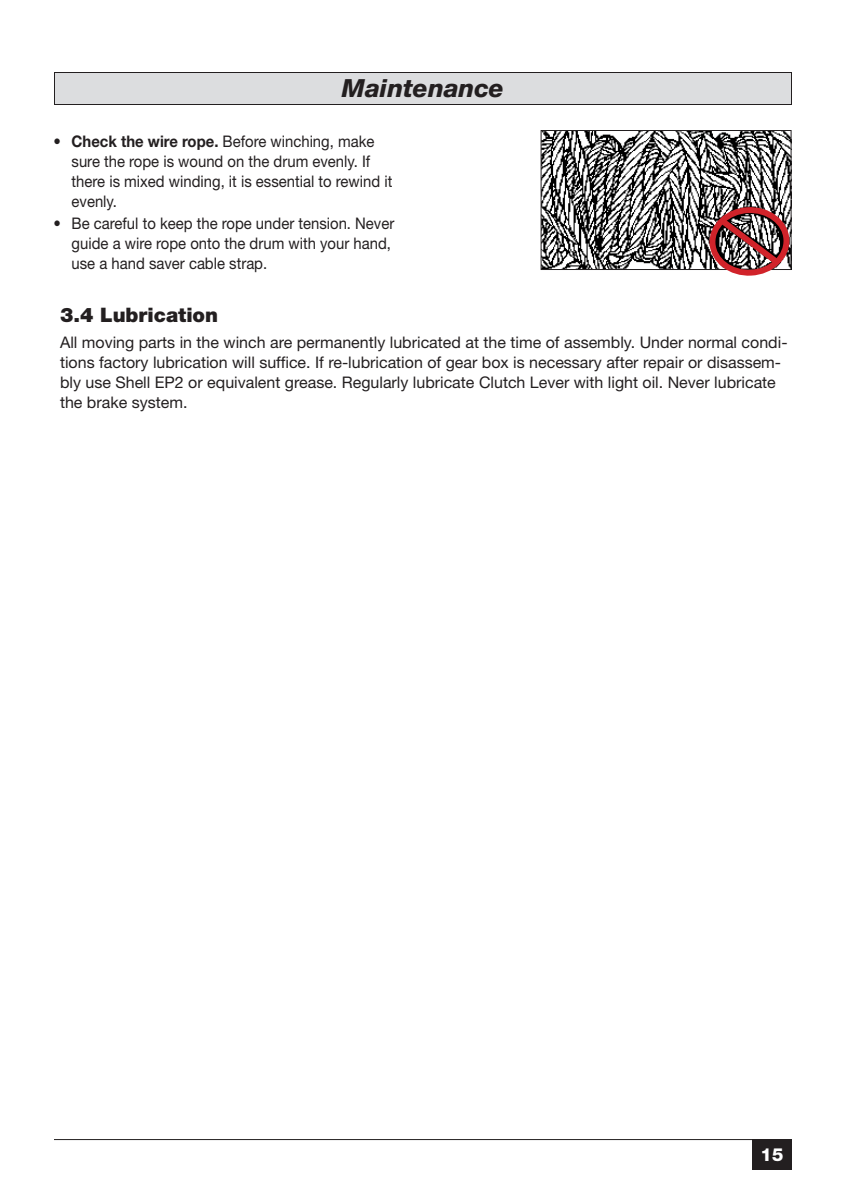
<style>
.page{position:relative;width:846px;height:1197px;background:#fff}
.page>*{position:absolute;margin:0;border:0;box-sizing:border-box;transform-origin:0 0}
.t1{font:italic 800 25px "Helvetica Neue LT Std";color:#231f20}
.t2{font:900 20px "Helvetica Neue LT Std";color:#231f20}
.t3{font:800 18px "Helvetica Neue LT Std";color:#fff}
.t4{font:16px/20px "Helvetica Neue LT Std";color:#231f20}
.t5{font:16px/20px "Helvetica Neue LT Std";color:#231f20;scale:.93 1}
.s1{font-weight:700}
</style>
<div class="page">
<hr style="left:54px;top:1139px;width:738px;height:1px;background:#231f20">
<div style="left:752px;top:1139px;width:40px;height:30px;background:#231f20"></div>
<div style="left:54px;top:72px;width:738px;height:32px;background:#dcdddf"></div>
<div style="left:54px;top:72px;width:738px;height:33px;border:1px solid #231f20"></div>
<img style="left:543px;top:132px;width:247px;height:136px">
<div style="left:541px;top:130px;width:251px;height:140px;border:1px solid #231f20"></div>
<svg style="left:708px;top:206px;width:83px;height:70px"></svg>
<h1 class="t1" style="left:342px;top:73px;width:164px">Maintenance</h1>
<p class="t5" style="left:72px;top:131px;width:346px;text-indent:-18px"><span class="s1">• Check the wire rope.</span> Before winching, make sure the rope is wound on the drum evenly. If there is mixed winding, it is essential to rewind it evenly.</p>
<p class="t5" style="left:72px;top:213px;width:349px;text-indent:-18px">• Be careful to keep the rope under tension. Never guide a wire rope onto the drum with your hand, use a hand saver cable strap.</p>
<p class="t2" style="left:60px;top:303px;width:160px">3.4 Lubrication</p>
<p class="t4" style="left:60px;top:332px;width:729px">All moving parts in the winch are permanently lubricated at the time of assembly. Under normal condi&shy;tions factory lubrication will suffice. If re-lubrication of gear box is necessary after repair or disassem&shy;bly use Shell EP2 or equivalent grease. Regularly lubricate Clutch Lever with light oil. Never lubricate the brake system.</p>
<p class="t3" style="left:761px;top:1144px;width:24px">15</p>
</div>
